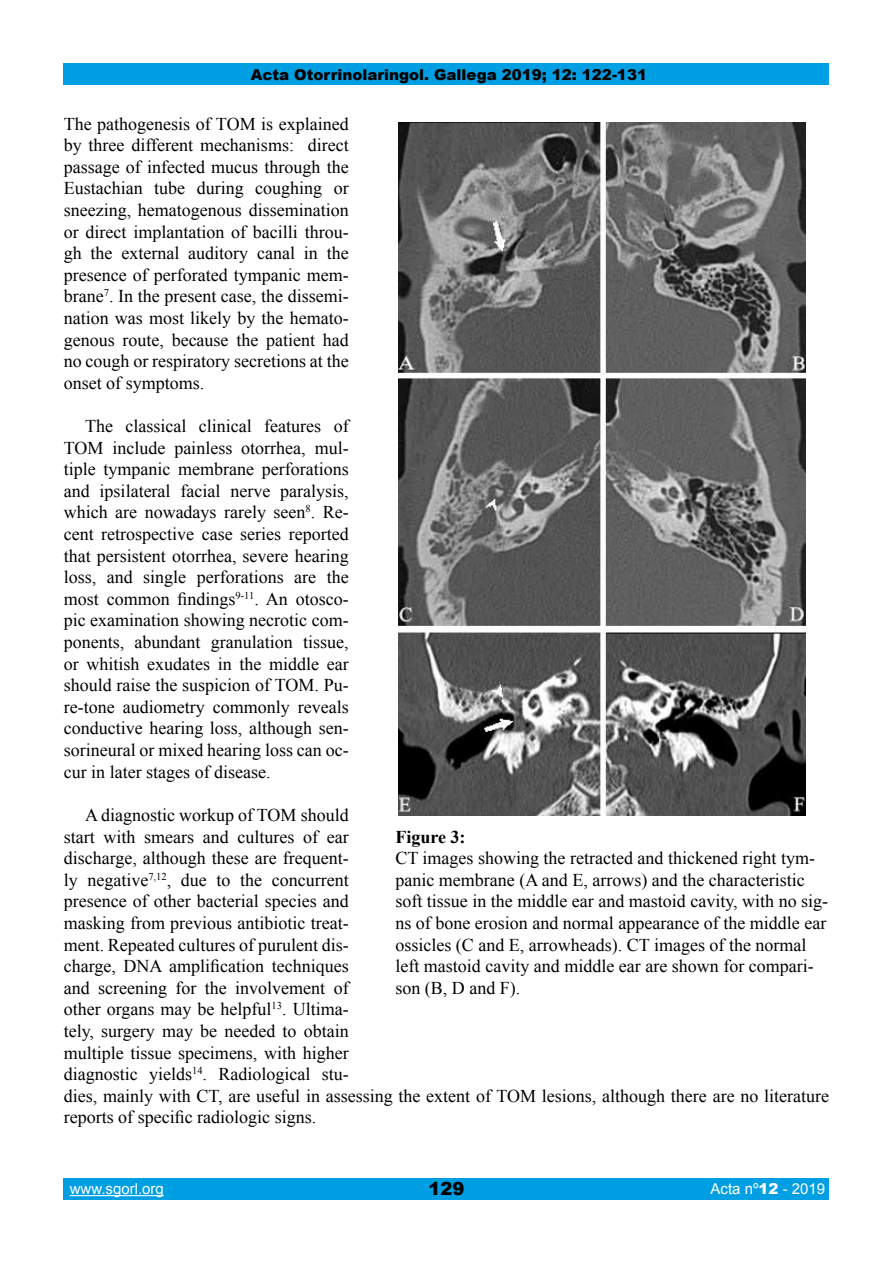
<style>
.page{position:relative;width:893px;height:1263px;background:#fff}
.page>*{position:absolute;margin:0;border:0;box-sizing:border-box;transform-origin:0 0}
.t1{font:18px/21.6px "Times New Roman";color:#000;text-align:justify}
.t2{font:700 18px "Times New Roman";color:#000}
.t3{font:900 18px "Arial";color:#000}
.t4{font:900 15px "Arial";color:#000}
.t5{font:15px "Arial";color:#fff}
.s1{font-weight:900}
</style>
<div class="page">
<div style="left:64px;top:64px;width:765px;height:21px;background:#009fe3"></div>
<div style="left:64px;top:1178px;width:765px;height:21px;background:#009fe3"></div>
<hr style="left:70px;top:1195px;width:94px;height:1px;background:#fff">
<img style="left:398px;top:122px;width:408px;height:693px">
<p class="t4" style="left:251px;top:64px;width:398px">Acta Otorrinolaringol. Gallega 2019; 12: 122-131</p>
<p class="t1" style="left:64px;top:112px;width:286px">The pathogenesis of TOM is explained by three different mechanisms: direct passage of infected mucus through the Eustachian tube during coughing or sneezing, hematogenous dissemination or direct implantation of bacilli throu&shy;gh the external auditory canal in the presence of perforated tympanic mem&shy;brane<sup>7</sup>. In the present case, the dissemi&shy;nation was most likely by the hemato&shy;genous route, because the patient had no cough or respiratory secretions at the onset of symptoms.</p>
<p class="t1" style="left:64px;top:415px;width:286px;text-indent:21px">The classical clinical features of TOM include painless otorrhea, mul&shy;tiple tympanic membrane perforations and ipsilateral facial nerve paralysis, which are nowadays rarely seen<sup>8</sup>. Re&shy;cent retrospective case series reported that persistent otorrhea, severe hearing loss, and single perforations are the most common findings<sup>9-11</sup>. An otosco&shy;pic examination showing necrotic com&shy;ponents, abundant granulation tissue, or whitish exudates in the middle ear should raise the suspicion of TOM. Pu&shy;re-tone audiometry commonly reveals conductive hearing loss, although sen&shy;sorineural or mixed hearing loss can oc&shy;cur in later stages of disease.</p>
<p class="t1" style="left:64px;top:804px;width:767px;text-align:left;text-indent:21px">A diagnostic workup of TOM should<br>start with smears and cultures of ear<br>discharge, although these are frequent-<br>ly negative<sup>7,12</sup>, due to the concurrent<br>presence of other bacterial species and<br>masking from previous antibiotic treat-<br>ment. Repeated cultures of purulent dis-<br>charge, DNA amplification techniques<br>and screening for the involvement of<br>other organs may be helpful<sup>13</sup>. Ultima-<br>tely, surgery may be needed to obtain<br>multiple tissue specimens, with higher<br>diagnostic yields<sup>14</sup>. Radiological stu-<br>dies, mainly with CT, are useful in assessing the extent of TOM lesions, although there are no literature reports of specific radiologic signs.</p>
<p class="t2" style="left:395px;top:824px;width:72px">Figure 3:</p>
<p class="t1" style="left:395px;top:847px;width:434px;text-align:left">CT images showing the retracted and thickened right tym&shy;panic membrane (A and E, arrows) and the characteristic soft tissue in the middle ear and mastoid cavity, with no sig&shy;ns of bone erosion and normal appearance of the middle ear ossicles (C and E, arrowheads). CT images of the normal left mastoid cavity and middle ear are shown for compari&shy;son (B, D and F).</p>
<p class="t5" style="left:70px;top:1179px;width:96px">www.sgorl.org</p>
<p class="t3" style="left:428px;top:1175px;width:38px">129</p>
<p class="t5" style="left:710px;top:1179px;width:116px">Acta nº<span class="s1">12</span> - 2019</p>
</div>
